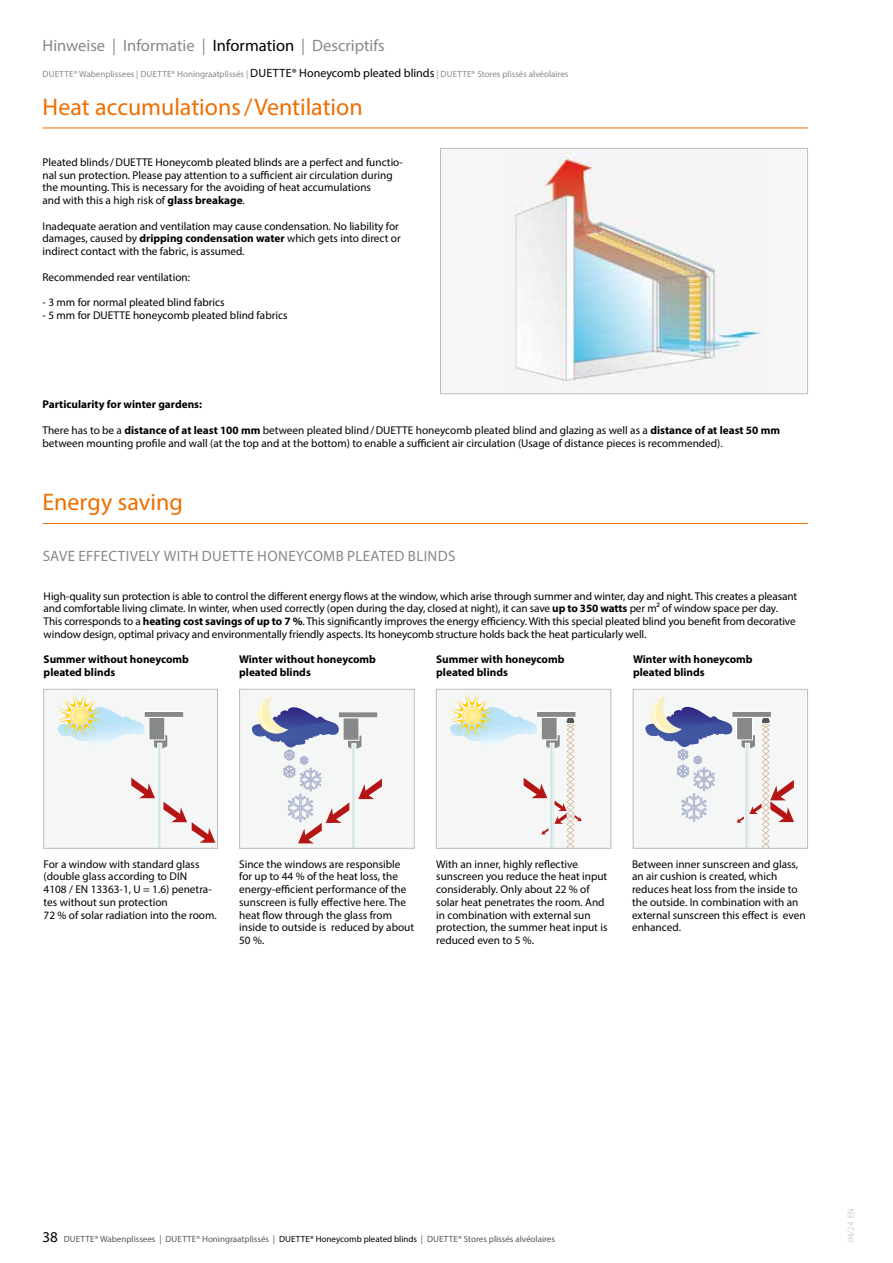
<style>
.page{position:relative;width:893px;height:1263px;background:#fff}
.page>*{position:absolute;margin:0;border:0;box-sizing:border-box;transform-origin:0 0}
.t1{font:24px "Myriad Pro";color:#ef6e00}
.t2{font:16.5px "Myriad Pro";color:#878988}
.t3{font:15px "Myriad Pro";letter-spacing:.02em;color:#878988}
.t4{font:11.25px/12.8px "Myriad Pro";color:#000}
.t5{font:700 11.25px/12.8px "Myriad Pro";color:#000}
.t6{font:9px "Myriad Pro";color:#555756}
.t7{font:9px "Myriad Pro";color:#878988}
.t8{font:300 9px "Myriad Pro";color:#b1b4b4}
.s1{color:#000}
.s2{font-size:12px;color:#000}
.s3{font-weight:700}
.s4{font-size:15px;color:#000}
</style>
<div class="page">
<div style="left:440px;top:148px;width:368px;height:246px;background:#f5f6f6;border:1px solid #bbbdbd"></div>
<img style="left:515px;top:152px;width:246px;height:233px">
<hr style="left:43px;top:128px;width:765px;height:1px;background:#ef6e00">
<hr style="left:43px;top:523px;width:765px;height:1px;background:#ef6e00">
<div style="left:44px;top:689px;width:174px;height:159px;background:#f5f6f6"></div>
<svg style="left:159px;top:749px;width:2px;height:98px"></svg>
<hr style="left:158px;top:742px;width:1px;height:106px;background:#2ab9cf">
<svg style="left:154px;top:735px;width:14px;height:14px"></svg>
<div style="left:149px;top:717px;width:16px;height:23px;background:#878988"></div>
<div style="left:149px;top:717px;width:16px;height:23px;border:1px solid #fff"></div>
<div style="left:144px;top:711px;width:40px;height:6px;background:#878988"></div>
<div style="left:144px;top:711px;width:40px;height:6px;border:1px solid #fff"></div>
<svg style="left:131px;top:778px;width:24px;height:20px"></svg>
<svg style="left:163px;top:802px;width:52px;height:41px"></svg>
<svg style="left:57px;top:693px;width:88px;height:51px"></svg>
<div style="left:43px;top:689px;width:175px;height:160px;border:1px solid #bbbdbd"></div>
<div style="left:633px;top:689px;width:174px;height:159px;background:#f5f6f6"></div>
<svg style="left:645px;top:696px;width:149px;height:151px"></svg>
<div style="left:633px;top:689px;width:175px;height:160px;border:1px solid #bbbdbd"></div>
<div style="left:240px;top:689px;width:174px;height:159px;background:#f5f6f6"></div>
<hr style="left:352px;top:741px;width:4px;height:107px;background:#eeefef">
<hr style="left:352px;top:742px;width:2px;height:106px;background:#2ab9cf">
<svg style="left:251px;top:696px;width:131px;height:147px"></svg>
<div style="left:239px;top:689px;width:176px;height:160px;border:1px solid #bbbdbd"></div>
<div style="left:436px;top:689px;width:175px;height:159px;background:#f5f6f6"></div>
<svg style="left:450px;top:693px;width:132px;height:154px"></svg>
<div style="left:436px;top:689px;width:175px;height:160px;border:1px solid #bbbdbd"></div>
<h2 class="t2" style="left:43px;top:35px;width:344px">Hinweise | Informatie | <span class="s1">Information</span> | Descriptifs</h2>
<p class="t7" style="left:43px;top:68px;width:527px">DUETTE® Wabenplissees | DUETTE® Honingraatplissés | <span class="s2">DUETTE® Honeycomb pleated blinds</span> | DUETTE® Stores plissés alvéolaires</p>
<h1 class="t1" style="left:43px;top:92px;width:322px">Heat accumulations/Ventilation</h1>
<p class="t4" style="left:43px;top:156px;width:362px">Pleated blinds/DUETTE Honeycomb pleated blinds are a perfect and functio&shy;nal sun protection. Please pay attention to a sufficient air circulation during the mounting. This is necessary for the avoiding of heat accumulations<br>and with this a high risk of <span class="s3">glass breakage</span>.</p>
<p class="t4" style="left:43px;top:219px;width:360px">Inadequate aeration and ventilation may cause condensation. No liability for damages, caused by <span class="s3">dripping condensation water</span> which gets into direct or indirect contact with the fabric, is assumed.</p>
<p class="t4" style="left:43px;top:270px;width:149px">Recommended rear ventilation:</p>
<p class="t4" style="left:43px;top:296px;width:184px">- 3 mm for normal pleated blind fabrics</p>
<p class="t4" style="left:43px;top:309px;width:247px">- 5 mm for DUETTE honeycomb pleated blind fabrics</p>
<p class="t5" style="left:43px;top:398px;width:161px">Particularity for winter gardens:</p>
<p class="t4" style="left:43px;top:423px;width:739px">There has to be a <span class="s3">distance of at least 100 mm</span> between pleated blind/DUETTE honeycomb pleated blind and glazing as well as a <span class="s3">distance of at least 50 mm </span>between mounting profile and wall (at the top and at the bottom) to enable a sufficient air circulation (Usage of distance pieces is recommended).</p>
<h1 class="t1" style="left:43px;top:487px;width:142px">Energy saving</h1>
<h3 class="t3" style="left:43px;top:547px;width:414px">SAVE EFFECTIVELY WITH DUETTE HONEYCOMB PLEATED BLINDS</h3>
<p class="t4" style="left:44px;top:589px;width:755px">High-quality sun protection is able to control the different energy flows at the window, which arise through summer and winter, day and night. This creates a pleasant and comfortable living climate. In winter, when used correctly (open during the day, closed at night), it can save <span class="s3">up to 350 watts</span> per m² of window space per day.<br>This corresponds to a <span class="s3">heating cost savings of up to 7 %</span>. This significantly improves the energy efficiency. With this special pleated blind you benefit from decorative window design, optimal privacy and environmentally friendly aspects. Its honeycomb structure holds back the heat particularly well.</p>
<p class="t5" style="left:44px;top:653px;width:147px">Summer without honeycomb pleated blinds</p>
<p class="t5" style="left:436px;top:653px;width:130px">Summer with honeycomb pleated blinds</p>
<p class="t5" style="left:239px;top:653px;width:138px">Winter without honeycomb pleated blinds</p>
<p class="t5" style="left:633px;top:653px;width:121px">Winter with honeycomb pleated blinds</p>
<p class="t4" style="left:44px;top:857px;width:175px">For a window with standard glass (double glass according to DIN<br>4108 / EN 13363-1, U = 1.6) penetra&shy;tes without sun protection<br>72 % of solar radiation into the room.</p>
<p class="t4" style="left:239px;top:857px;width:176px">Since the windows are responsible for up to 44 % of the heat loss, the energy-efficient performance of the sunscreen is fully effective here. The heat flow through the glass from inside to outside is reduced by about<br>50 %.</p>
<p class="t4" style="left:436px;top:857px;width:173px">With an inner, highly reflective sunscreen you reduce the heat input considerably. Only about 22 % of solar heat penetrates the room. And in combination with external sun protection, the summer heat input is reduced even to 5 %.</p>
<p class="t4" style="left:632px;top:857px;width:175px">Between inner sunscreen and glass, an air cushion is created, which reduces heat loss from the inside to the outside. In combination with an external sunscreen this effect is even enhanced.</p>
<p class="t6" style="left:43px;top:1233px;width:514px"><span class="s4">38</span> DUETTE® Wabenplissees | DUETTE® Honingraatplissés | <span class="s1">DUETTE® Honeycomb pleated blinds</span> | DUETTE® Stores plissés alvéolaires</p>
<p class="t8" style="left:845px;top:1242px;width:36px;rotate:-90deg">04/24 EN</p>
</div>
